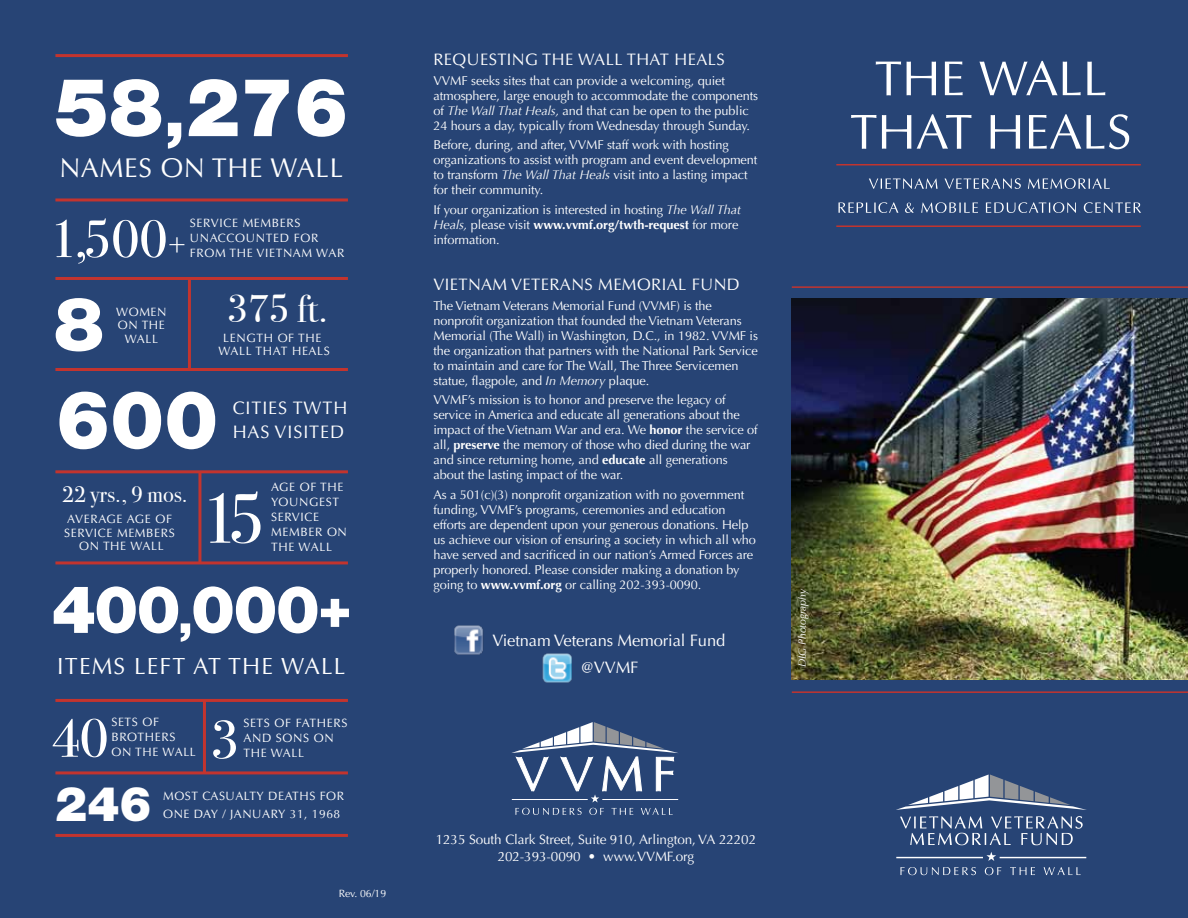
<style>
.page{position:relative;width:1188px;height:918px;background:#fff}
.page>*{position:absolute;margin:0;border:0;box-sizing:border-box;transform-origin:0 0}
.t1{font:900 81px "Helvetica Neue";color:#fff}
.t2{font:900 75px "Helvetica Neue";color:#fff}
.t3{font:70.05px "Bodoni Svty Two ITCTT";color:#fff}
.t4{font:900 66px "Helvetica Neue";letter-spacing:-.025em;color:#fff}
.t5{font:54px "Bodoni Svty Two ITCTT";color:#fff}
.t6{font:52.65px "Bodoni Svty Two ITCTT";color:#fff}
.t7{font:900 48px "Helvetica Neue";color:#fff}
.t8{font:39px "Bodoni Svty Two ITCTT";color:#fff}
.t9{font:27px "Optima LT";letter-spacing:.025em;color:#fff}
.t10{font:23.25px "Optima LT";letter-spacing:.05em;color:#fff}
.t11{font:22.5px "Bodoni Svty Two ITCTT";color:#fff}
.t12{font:18px/24px "Optima LT";letter-spacing:.05em;color:#fff}
.t13{font:16.5px "Optima LT";letter-spacing:.025em;color:#fff}
.t14{font:16.5px/27px "Optima LT";letter-spacing:-.005em;color:#fff;text-align:center}
.t15{font:13.5px/16.5px "Optima LT";letter-spacing:-.005em;color:#fff;text-align:center}
.t16{font:12.75px/15px "Optima LT";letter-spacing:-.005em;color:#fff}
.t17{font:12px/15px "Optima LT";letter-spacing:.055em;color:#fff}
.t18{font:italic 10.5px "Optima LT";letter-spacing:-.015em;color:#fff}
.t19{font:10.5px "Optima LT";letter-spacing:-.005em;color:#fff}
.s1{font-weight:800;font-size:72px}
.s2{font-size:36px}
.s3{font-weight:800;font-size:51px}
.s4{font-size:55.5px}
.s5{font-style:italic}
.s6{font-weight:700}
</style>
<div class="page">
<div style="left:794px;top:0;width:394px;height:918px;background:#274475"></div>
<div style="left:0;top:0;width:793px;height:918px;background:#274475"></div>
<svg style="left:511px;top:722px;width:168px;height:93px"></svg>
<hr style="left:55px;top:198px;width:293px;height:3px;background:#c3342e">
<hr style="left:55px;top:54px;width:293px;height:3px;background:#c3342e">
<hr style="left:55px;top:277px;width:293px;height:3px;background:#c3342e">
<hr style="left:55px;top:368px;width:293px;height:3px;background:#c3342e">
<hr style="left:55px;top:470px;width:293px;height:3px;background:#c3342e">
<hr style="left:188px;top:279px;width:3px;height:91px;background:#c3342e">
<hr style="left:55px;top:561px;width:293px;height:3px;background:#c3342e">
<hr style="left:55px;top:699px;width:293px;height:3px;background:#c3342e">
<hr style="left:55px;top:834px;width:293px;height:3px;background:#c3342e">
<hr style="left:198px;top:472px;width:3px;height:92px;background:#c3342e">
<hr style="left:55px;top:771px;width:293px;height:3px;background:#c3342e">
<hr style="left:203px;top:700px;width:3px;height:73px;background:#c3342e">
<img style="left:454px;top:625px;width:29px;height:30px">
<img style="left:542px;top:653px;width:30px;height:30px">
<img style="left:791px;top:298px;width:397px;height:382px">
<svg style="left:876px;top:62px;width:25px;height:33px"></svg>
<svg style="left:907px;top:62px;width:29px;height:33px"></svg>
<svg style="left:945px;top:62px;width:18px;height:33px"></svg>
<svg style="left:979px;top:61px;width:102px;height:34px"></svg>
<svg style="left:1087px;top:62px;width:18px;height:33px"></svg>
<svg style="left:851px;top:115px;width:25px;height:34px"></svg>
<svg style="left:882px;top:115px;width:29px;height:34px"></svg>
<svg style="left:917px;top:114px;width:55px;height:35px"></svg>
<svg style="left:991px;top:115px;width:29px;height:34px"></svg>
<svg style="left:1029px;top:114px;width:52px;height:35px"></svg>
<svg style="left:1087px;top:114px;width:42px;height:35px"></svg>
<svg style="left:869px;top:178px;width:69px;height:11px"></svg>
<svg style="left:944px;top:178px;width:77px;height:11px"></svg>
<svg style="left:1028px;top:178px;width:82px;height:11px"></svg>
<svg style="left:839px;top:202px;width:59px;height:11px"></svg>
<svg style="left:905px;top:203px;width:9px;height:10px"></svg>
<svg style="left:921px;top:202px;width:57px;height:11px"></svg>
<svg style="left:986px;top:202px;width:90px;height:11px"></svg>
<svg style="left:1084px;top:202px;width:57px;height:11px"></svg>
<hr style="left:836px;top:164px;width:305px;height:1px;background:#c3342e">
<hr style="left:792px;top:286px;width:396px;height:2px;background:#c3342e">
<hr style="left:792px;top:691px;width:396px;height:2px;background:#c3342e">
<hr style="left:836px;top:225px;width:305px;height:2px;background:#c3342e">
<svg style="left:896px;top:774px;width:191px;height:36px"></svg>
<hr style="left:1000px;top:857px;width:86px;height:1px;background:#fff">
<hr style="left:896px;top:857px;width:87px;height:1px;background:#fff">
<svg style="left:986px;top:852px;width:10px;height:9px"></svg>
<svg style="left:900px;top:867px;width:76px;height:8px"></svg>
<svg style="left:985px;top:867px;width:16px;height:8px"></svg>
<svg style="left:1010px;top:867px;width:25px;height:8px"></svg>
<svg style="left:1044px;top:867px;width:37px;height:8px"></svg>
<svg style="left:900px;top:816px;width:183px;height:29px"></svg>
<h1 class="t1" style="left:55px;top:59px;width:295px">58<span class="s1">,</span>276</h1>
<h3 class="t9" style="left:60px;top:152px;width:285px">NAMES ON THE WALL</h3>
<h3 class="t6" style="left:49px;top:196px;width:139px">1,500<span class="s2">+</span></h3>
<p class="t17" style="left:190px;top:216px;width:156px">SERVICE MEMBERS<br>UNACCOUNTED FOR<br>FROM THE VIETNAM WAR</p>
<h2 class="t2" style="left:54px;top:279px;width:52px">8</h2>
<p class="t17" style="left:116px;top:305px;width:52px;line-height:13.5px;text-align:center">WOMEN<br>ON THE<br>WALL</p>
<h3 class="t8" style="left:227px;top:276px;width:103px">375 ft.</h3>
<p class="t17" style="left:219px;top:331px;width:113px;line-height:13.5px;text-align:center">LENGTH OF THE<br>WALL THAT HEALS</p>
<h1 class="t1" style="left:56px;top:371px;width:164px">600</h1>
<h3 class="t12" style="left:233px;top:396px;width:116px">CITIES TWTH<br>HAS VISITED</h3>
<h3 class="t11" style="left:62px;top:475px;width:127px">22 yrs., 9 mos.</h3>
<p class="t17" style="left:64px;top:513px;width:112px;line-height:13.5px;text-align:center">AVERAGE AGE OF<br>SERVICE MEMBERS<br>ON THE WALL</p>
<h3 class="t3" style="left:201px;top:462px;width:66px">15</h3>
<p class="t17" style="left:271px;top:479px;width:77px">AGE OF THE<br>YOUNGEST<br>SERVICE<br>MEMBER ON<br>THE WALL</p>
<h3 class="t4" style="left:52px;top:570px;width:301px">400<span class="s3">,</span>000<span class="s4">+</span></h3>
<h3 class="t10" style="left:57px;top:653px;width:290px">ITEMS LEFT AT THE WALL</h3>
<p class="t17" style="left:111px;top:715px;width:86px">SETS OF<br>BROTHERS<br>ON THE WALL</p>
<h3 class="t5" style="left:51px;top:694px;width:59px">40</h3>
<h3 class="t5" style="left:210px;top:696px;width:30px">3</h3>
<p class="t17" style="left:243px;top:716px;width:106px">SETS OF FATHERS<br>AND SONS ON</p>
<p class="t17" style="left:243px;top:746px;width:62px">THE WALL</p>
<h3 class="t7" style="left:55px;top:775px;width:98px">246</h3>
<p class="t17" style="left:163px;top:787px;width:182px;line-height:18px">MOST CASUALTY DEATHS FOR<br>ONE DAY / JANUARY 31, 1968</p>
<p class="t19" style="left:339px;top:888px;width:49px">Rev. 06/19</p>
<p class="t13" style="left:434px;top:50px;width:293px">REQUESTING THE WALL THAT HEALS</p>
<p class="t16" style="left:434px;top:73px;width:326px">VVMF seeks sites that can provide a welcoming, quiet atmosphere, large enough to accommodate the components of <span class="s5">The Wall That Heals,</span> and that can be open to the public 24 hours a day, typically from Wednesday through Sunday.</p>
<p class="t16" style="left:434px;top:137px;width:325px">Before, during, and after, VVMF staff work with hosting organizations to assist with program and event development to transform <span class="s5">The Wall That Heals</span> visit into a lasting impact for their community.</p>
<p class="t16" style="left:434px;top:202px;width:309px">If your organization is interested in hosting <span class="s5">The Wall That<br>Heals,</span> please visit <span class="s6">www.vvmf.org/twth-request</span> for more information.</p>
<p class="t13" style="left:434px;top:275px;width:308px">VIETNAM VETERANS MEMORIAL FUND</p>
<p class="t16" style="left:434px;top:298px;width:326px">The Vietnam Veterans Memorial Fund (VVMF) is the nonprofit organization that founded the Vietnam Veterans Memorial (The Wall) in Washington, D.C., in 1982. VVMF is the organization that partners with the National Park Service to maintain and care for The Wall, The Three Servicemen statue, flagpole, and <span class="s5">In Memory</span> plaque.</p>
<p class="t16" style="left:434px;top:392px;width:326px">VVMF’s mission is to honor and preserve the legacy of service in America and educate all generations about the impact of the Vietnam War and era. We <span class="s6">honor</span> the service of all, <span class="s6">preserve</span> the memory of those who died during the war and since returning home, and <span class="s6">educate</span> all generations about the lasting impact of the war.</p>
<p class="t16" style="left:434px;top:487px;width:324px">As a 501(c)(3) nonprofit organization with no government funding, VVMF’s programs, ceremonies and education efforts are dependent upon your generous donations. Help us achieve our vision of ensuring a society in which all who have served and sacrificed in our nation’s Armed Forces are properly honored. Please consider making a donation by going to <span class="s6">www.vvmf.org</span> or calling 202-393-0090.</p>
<p class="t14" style="left:493px;top:627px;width:234px">Vietnam Veterans Memorial Fund @VVMF</p>
<p class="t18" style="left:796px;top:667px;width:80px;rotate:-90deg">DLG Photography</p>
<p class="t15" style="left:436px;top:832px;width:322px">1235 South Clark Street, Suite 910, Arlington, VA 22202<br>202-393-0090 • www.VVMF.org</p>
</div>
